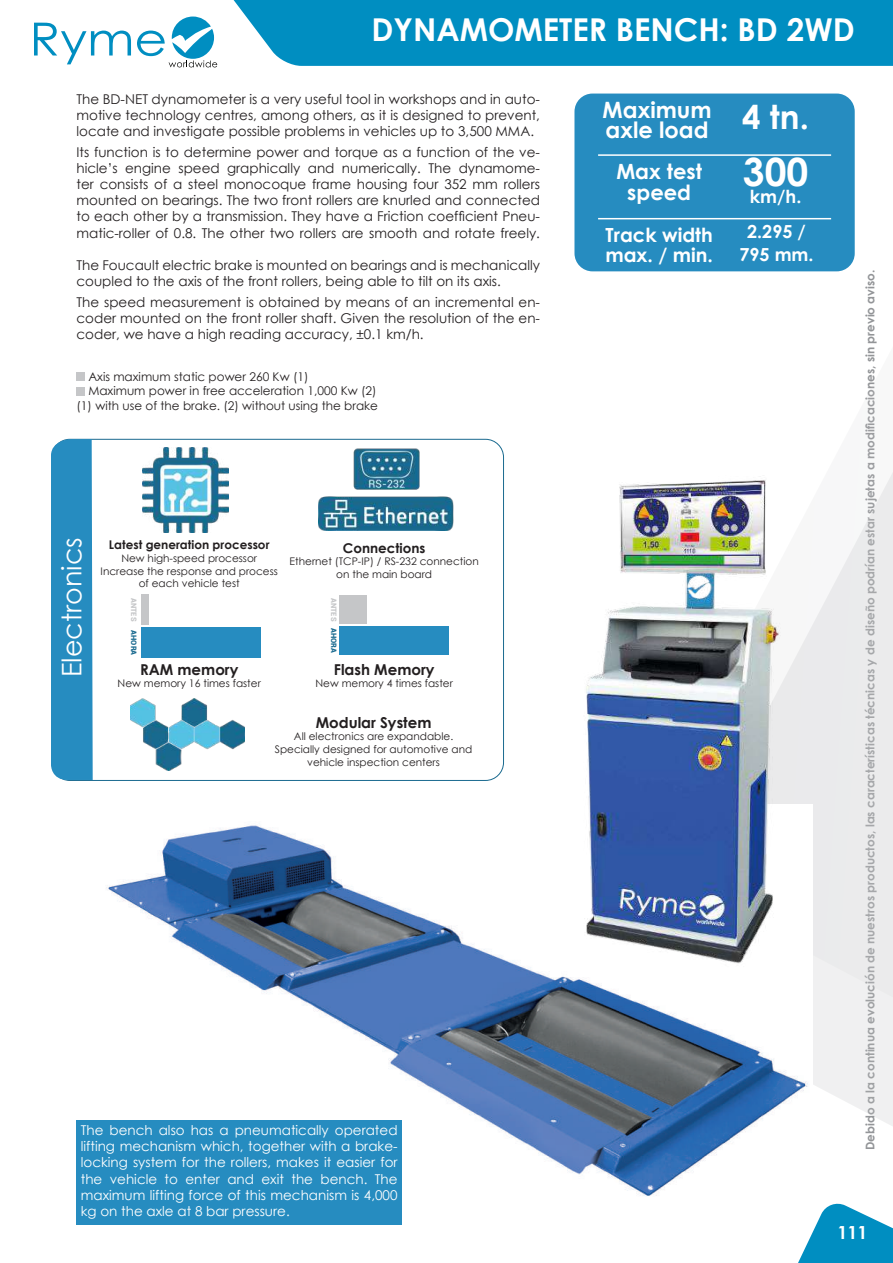
<style>
.page{position:relative;width:893px;height:1263px;background:#fff}
.page>*{position:absolute;margin:0;border:0;box-sizing:border-box;transform-origin:0 0}
.t1{font:700 39px "Century Gothic";color:#fff}
.t2{font:700 31.5px "Century Gothic";color:#fff}
.t3{font:27px "Century Gothic";color:#fff}
.t4{font:700 22.5px/19.5px "Century Gothic";color:#fff}
.t5{font:700 21px/21px "Century Gothic";color:#fff;text-align:center}
.t6{font:700 19.5px/19.5px "Century Gothic";color:#fff}
.t7{font:700 18px/22.5px "Century Gothic";color:#fff;text-align:center}
.t8{font:700 15px "Century Gothic";color:#231f20}
.t9{font:13.5px/16.2px "Century Gothic";color:#231f20;text-align:justify}
.t10{font:13.5px/16.2px "Century Gothic";color:#fff;text-align:justify}
.t11{font:700 13.5px "Century Gothic";color:#231f20}
.t12{font:700 12px "Century Gothic";color:#939598}
.t13{font:12px "Century Gothic";color:#231f20}
.t14{font:700 12px "Century Gothic";color:#231f20}
.t15{font:10.5px/12.6px "Century Gothic";color:#231f20;text-align:center}
.t16{font:900 7.5px "Roboto";color:#c5c6c8}
.s1{color:#1a6a8f}
</style>
<div class="page">
<svg style="left:798px;top:1203px;width:95px;height:60px"></svg>
<div style="left:233px;top:0;width:660px;height:66px;background:#008ec1"></div>
<svg style="left:813px;top:472px;width:80px;height:654px;fill:#ebebec"></svg>
<svg style="left:34px;top:23px;width:97px;height:41px"></svg>
<svg style="left:137px;top:17px;width:80px;height:50px"></svg>
<div style="left:574px;top:94px;width:281px;height:177px;background:#268cc0;border-radius:18px"></div>
<hr style="left:598px;top:218px;width:233px;height:1px;background:#fff">
<hr style="left:598px;top:154px;width:233px;height:2px;background:#fff">
<img style="left:76px;top:825px;width:732px;height:375px">
<div style="left:77px;top:1120px;width:325px;height:105px;background:#268cc0"></div>
<div style="left:77px;top:372px;width:8px;height:9px;background:#c5c6c8"></div>
<div style="left:77px;top:387px;width:8px;height:8px;background:#c5c6c8"></div>
<img style="left:520px;top:472px;width:319px;height:504px">
<div style="left:51px;top:439px;width:42px;height:341px;background:#268cc0"></div>
<div style="left:141px;top:594px;width:8px;height:31px;background:#c5c6c8"></div>
<div style="left:141px;top:627px;width:120px;height:31px;background:#268cc0"></div>
<div style="left:340px;top:595px;width:27px;height:29px;background:#c5c6c8"></div>
<div style="left:340px;top:626px;width:109px;height:29px;background:#268cc0"></div>
<img style="left:318px;top:448px;width:136px;height:83px">
<img style="left:143px;top:448px;width:86px;height:85px">
<img style="left:131px;top:698px;width:113px;height:73px">
<h2 class="t2" style="left:371px;top:6px;width:485px">DYNAMOMETER BENCH: BD 2WD</h2>
<p class="t9" style="left:77px;top:90px;width:465px">The BD-NET dynamometer is a very useful tool in workshops and in auto&shy;motive technology centres, among others, as it is designed to prevent, locate and investigate possible problems in vehicles up to 3,500 MMA.</p>
<p class="t9" style="left:77px;top:143px;width:465px">Its function is to determine power and torque as a function of the ve&shy;hicle’s engine speed graphically and numerically. The dynamome&shy;ter consists of a steel monocoque frame housing four 352 mm rollers mounted on bearings. The two front rollers are knurled and connected to each other by a transmission. They have a Friction coefficient Pneu&shy;matic-roller of 0.8. The other two rollers are smooth and rotate freely.</p>
<p class="t9" style="left:77px;top:257px;width:465px">The Foucault electric brake is mounted on bearings and is mechanically coupled to the axis of the front rollers, being able to tilt on its axis.</p>
<p class="t9" style="left:77px;top:293px;width:465px">The speed measurement is obtained by means of an incremental en&shy;coder mounted on the front roller shaft. Given the resolution of the en&shy;coder, we have a high reading accuracy, ±0.1 km/h.</p>
<p class="t13" style="left:88px;top:368px;width:222px">Axis maximum static power 260 Kw (1)</p>
<p class="t13" style="left:88px;top:383px;width:290px">Maximum power in free acceleration 1,000 Kw (2)</p>
<p class="t13" style="left:77px;top:397px;width:303px">(1) with use of the brake. (2) without using the brake</p>
<h3 class="t3" style="left:53px;top:677px;width:141px;rotate:-90deg">Electronics</h3>
<p class="t14" style="left:109px;top:536px;width:162px">Latest generation processor</p>
<p class="t15" style="left:101px;top:552px;width:179px">New high-speed processor<br>Increase the response and process of each vehicle test</p>
<p class="t11" style="left:343px;top:538px;width:84px">Connections</p>
<p class="t15" style="left:290px;top:555px;width:191px">Ethernet (TCP-IP) / RS-232 connection on the main board</p>
<p class="t16" style="left:139px;top:598px;width:58px;rotate:90deg">ANTES <span class="s1">AHORA</span></p>
<p class="t16" style="left:339px;top:598px;width:56px;rotate:90deg">ANTES <span class="s1">AHORA</span></p>
<p class="t8" style="left:140px;top:658px;width:100px">RAM memory</p>
<p class="t15" style="left:118px;top:677px;width:145px">New memory 16 times faster</p>
<p class="t8" style="left:334px;top:658px;width:102px">Flash Memory</p>
<p class="t15" style="left:315px;top:677px;width:139px">New memory 4 times faster</p>
<p class="t8" style="left:316px;top:711px;width:117px">Modular System</p>
<p class="t15" style="left:275px;top:730px;width:199px">All electronics are expandable.<br>Specially designed for automotive and vehicle inspection centers</p>
<p class="t10" style="left:81px;top:1122px;width:318px">The bench also has a pneumatically operated lifting mechanism which, together with a brake&shy;locking system for the rollers, makes it easier for the vehicle to enter and exit the bench. The maximum lifting force of this mechanism is 4,000 kg on the axle at 8 bar pressure.</p>
<h3 class="t4" style="left:603px;top:99px;width:208px">Maximum<br>axle load <sup>4</sup> <sup>tn.</sup></h3>
<h3 class="t5" style="left:616px;top:160px;width:87px">Max test speed</h3>
<h3 class="t6" style="left:605px;top:224px;width:109px">Track width max. / min.</h3>
<h1 class="t1" style="left:743px;top:142px;width:67px">300</h1>
<h3 class="t7" style="left:750px;top:184px;width:53px">km/h.</h3>
<h3 class="t7" style="left:739px;top:219px;width:76px">2.295 /<br>795 mm.</h3>
<p class="t12" style="left:861px;top:1150px;width:882px;rotate:-90deg">Debido a la continua evolución de nuestros productos, las características técnicas y de diseño podrían estar sujetas a modificaciones, sin previo aviso.</p>
<h3 class="t7" style="left:837px;top:1221px;width:32px">111</h3>
</div>
